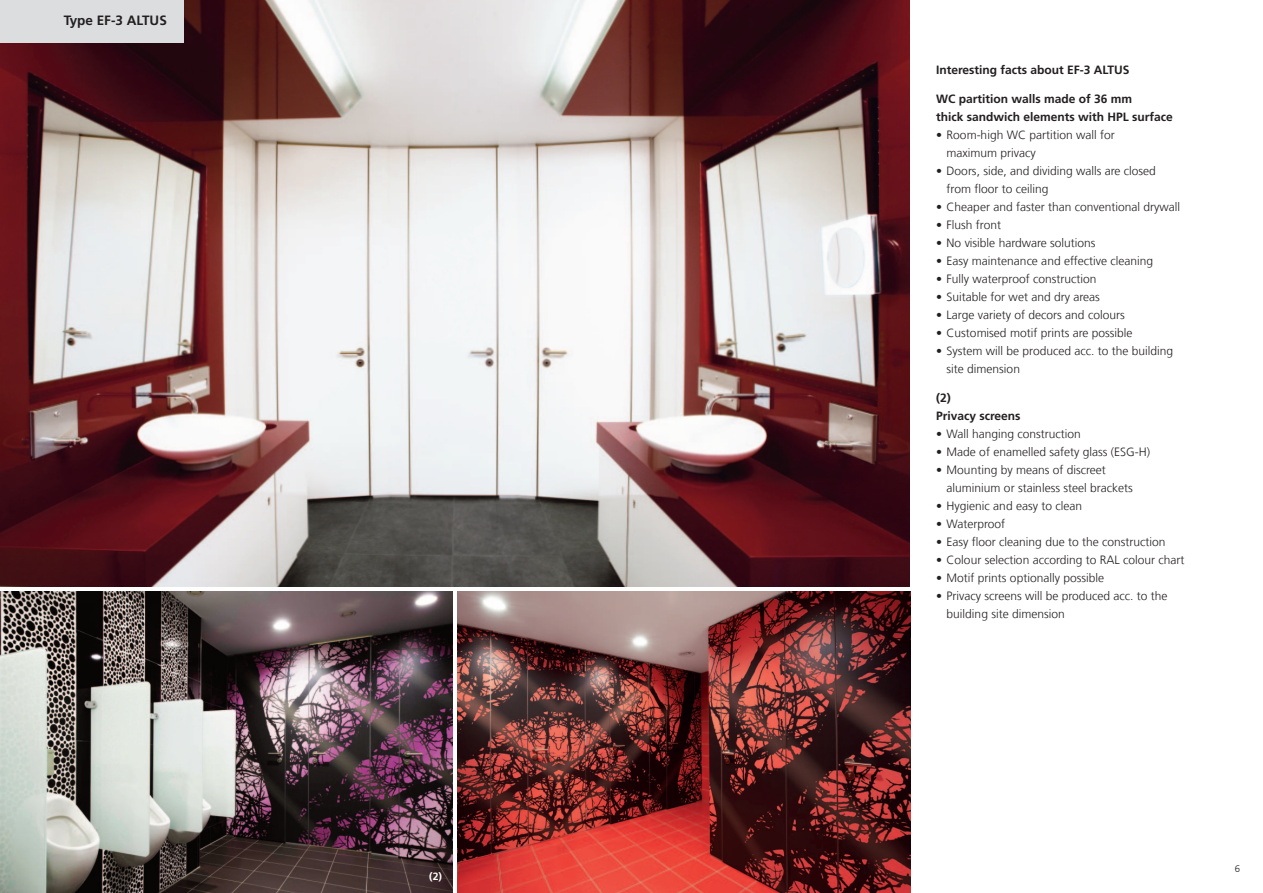
<style>
.page{position:relative;width:1263px;height:893px;background:#fff}
.page>*{position:absolute;margin:0;border:0;box-sizing:border-box;transform-origin:0 0}
.t1{font:700 13.5px "Frutiger LT Com";color:#231f20}
.t2{font:300 12px/18px "Frutiger LT Com";color:#231f20}
.t3{font:700 12px/18px "Frutiger LT Com";color:#231f20}
.t4{font:700 10.5px "Frutiger LT Com";color:#fff}
.t5{font:300 9.6px "Frutiger LT Com";color:#231f20}
</style>
<div class="page">
<img style="left:0;top:0;width:909px;height:587px">
<img style="left:457px;top:591px;width:453px;height:302px">
<img style="left:0;top:591px;width:453px;height:302px">
<div style="left:0;top:0;width:183px;height:43px;background:#dcdddf"></div>
<p class="t1" style="left:64px;top:15px;width:105px">Type EF-3 ALTUS</p>
<p class="t4" style="left:429px;top:872px;width:14px">(2)</p>
<p class="t3" style="left:936px;top:62px;width:195px">Interesting facts about EF-3 ALTUS</p>
<p class="t3" style="left:936px;top:91px;width:238px">WC partition walls made of 36 mm<br>thick sandwich elements with HPL surface</p>
<p class="t2" style="left:947px;top:127px;width:170px;text-indent:-11px">• Room-high WC partition wall for maximum privacy</p>
<p class="t2" style="left:947px;top:163px;width:211px;text-indent:-11px">• Doors, side, and dividing walls are closed from floor to ceiling</p>
<p class="t2" style="left:936px;top:199px;width:245px">• Cheaper and faster than conventional drywall</p>
<p class="t2" style="left:936px;top:217px;width:67px">• Flush front</p>
<p class="t2" style="left:936px;top:235px;width:161px">• No visible hardware solutions</p>
<p class="t2" style="left:936px;top:253px;width:219px">• Easy maintenance and effective cleaning</p>
<p class="t2" style="left:936px;top:271px;width:162px">• Fully waterproof construction</p>
<p class="t2" style="left:936px;top:289px;width:165px">• Suitable for wet and dry areas</p>
<p class="t2" style="left:936px;top:307px;width:190px">• Large variety of decors and colours</p>
<p class="t2" style="left:936px;top:325px;width:198px">• Customised motif prints are possible</p>
<p class="t2" style="left:947px;top:343px;width:228px;text-indent:-11px">• System will be produced acc. to the building site dimension</p>
<p class="t3" style="left:936px;top:390px;width:86px">(2)<br>Privacy screens</p>
<p class="t2" style="left:936px;top:426px;width:146px">• Wall hanging construction</p>
<p class="t2" style="left:936px;top:444px;width:215px">• Made of enamelled safety glass (ESG-H)</p>
<p class="t2" style="left:947px;top:462px;width:187px;text-indent:-11px">• Mounting by means of discreet aluminium or stainless steel brackets</p>
<p class="t2" style="left:936px;top:498px;width:147px">• Hygienic and easy to clean</p>
<p class="t2" style="left:936px;top:516px;width:71px">• Waterproof</p>
<p class="t2" style="left:936px;top:534px;width:231px">• Easy floor cleaning due to the construction</p>
<p class="t2" style="left:936px;top:552px;width:250px">• Colour selection according to RAL colour chart</p>
<p class="t2" style="left:936px;top:570px;width:169px">• Motif prints optionally possible</p>
<p class="t2" style="left:947px;top:588px;width:222px;text-indent:-11px">• Privacy screens will be produced acc. to the building site dimension</p>
<p class="t5" style="left:1235px;top:864px;width:7px">6</p>
</div>
